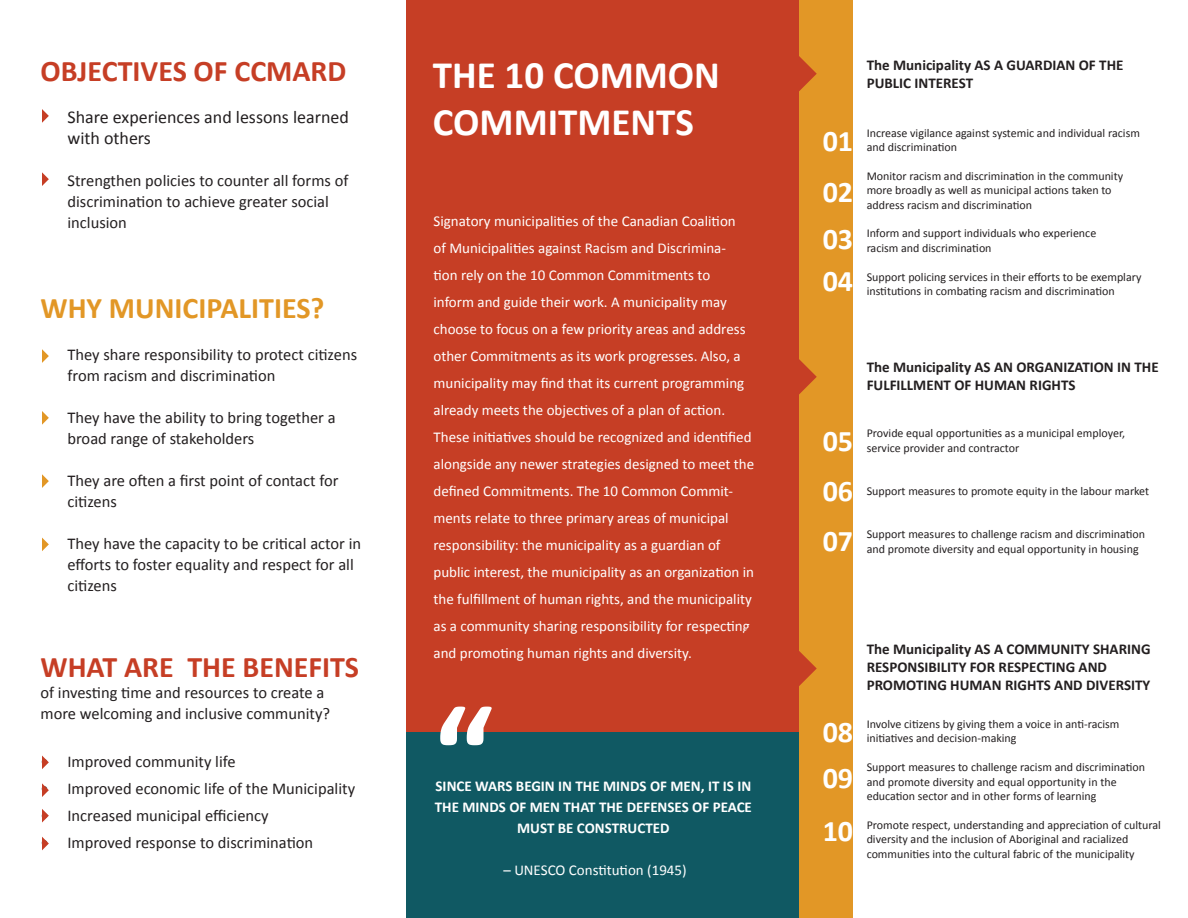
<style>
.page{position:relative;width:1188px;height:918px;background:#fff}
.page>*{position:absolute;margin:0;border:0;box-sizing:border-box;transform-origin:0 0}
.t1{font:700 138px "Calibri";color:#fff}
.t2{font:700 39px "Calibri";color:#fff}
.t3{font:700 30px "Calibri";color:#c63e25}
.t4{font:700 30px "Calibri";color:#fff}
.t5{font:700 30px "Calibri";color:#e29726}
.t6{font:18px/21px "Calibri";color:#231f20}
.t7{font:16.5px/21px "Calibri";color:#231f20}
.t8{font:15px/27px "Calibri";color:#fff}
.t9{font:700 15px/18px "Calibri";color:#231f20}
.t10{font:700 15px/21px "Calibri";color:#fff;text-align:center}
.t11{font:12px/14.4px "Calibri";color:#231f20}
</style>
<div class="page">
<div style="left:406px;top:0;width:394px;height:918px;background:#c63e25"></div>
<div style="left:800px;top:0;width:53px;height:918px;background:#e29726"></div>
<svg style="left:799px;top:323px;width:18px;height:108px"></svg>
<svg style="left:799px;top:19px;width:18px;height:109px"></svg>
<svg style="left:799px;top:614px;width:18px;height:108px"></svg>
<div style="left:406px;top:733px;width:393px;height:185px;background:#105963"></div>
<svg style="left:42px;top:109px;width:7px;height:14px"></svg>
<svg style="left:42px;top:172px;width:7px;height:14px"></svg>
<svg style="left:42px;top:349px;width:7px;height:14px"></svg>
<svg style="left:42px;top:411px;width:7px;height:14px"></svg>
<svg style="left:42px;top:474px;width:7px;height:14px"></svg>
<svg style="left:42px;top:538px;width:7px;height:13px"></svg>
<svg style="left:42px;top:756px;width:7px;height:13px"></svg>
<svg style="left:42px;top:783px;width:7px;height:14px"></svg>
<svg style="left:42px;top:809px;width:7px;height:14px"></svg>
<svg style="left:42px;top:837px;width:7px;height:13px"></svg>
<p class="t3" style="left:40px;top:52px;width:307px">OBJECTIVES OF CCMARD</p>
<p class="t6" style="left:68px;top:106px;width:283px">Share experiences and lessons learned with others</p>
<p class="t7" style="left:68px;top:170px;width:282px">Strengthen policies to counter all forms of</p>
<p class="t7" style="left:68px;top:191px;width:263px">discrimination to achieve greater social</p>
<p class="t7" style="left:68px;top:212px;width:61px">inclusion</p>
<p class="t5" style="left:40px;top:289px;width:285px">WHY MUNICIPALITIES?</p>
<p class="t7" style="left:68px;top:344px;width:291px">They share responsibility to protect citizens from racism and discrimination</p>
<p class="t7" style="left:68px;top:407px;width:270px">They have the ability to bring together a broad range of stakeholders</p>
<p class="t7" style="left:68px;top:470px;width:273px">They are often a first point of contact for</p>
<p class="t7" style="left:68px;top:491px;width:51px">citizens</p>
<p class="t7" style="left:68px;top:533px;width:295px">They have the capacity to be critical actor in efforts to foster equality and respect for all citizens</p>
<p class="t3" style="left:40px;top:648px;width:320px">WHAT ARE THE BENEFITS</p>
<p class="t7" style="left:40px;top:682px;width:291px">of investing time and resources to create a more welcoming and inclusive community?</p>
<p class="t7" style="left:40px;top:751px;width:197px">• Improved community life</p>
<p class="t7" style="left:40px;top:778px;width:316px">• Improved economic life of the Municipality</p>
<p class="t7" style="left:40px;top:805px;width:230px">• Increased municipal efficiency</p>
<p class="t7" style="left:40px;top:832px;width:274px">• Improved response to discrimination</p>
<p class="t2" style="left:433px;top:51px;width:289px">THE 10 COMMON</p>
<p class="t2" style="left:433px;top:97px;width:262px">COMMITMENTS</p>
<p class="t8" style="left:434px;top:208px;width:322px">Signatory municipalities of the Canadian Coalition<br>of Municipalities against Racism and Discrimina-<br>tion rely on the 10 Common Commitments to inform and guide their work. A municipality may choose to focus on a few priority areas and address other Commitments as its work progresses. Also, a municipality may find that its current programming already meets the objectives of a plan of action.<br>These initiatives should be recognized and identified alongside any newer strategies designed to meet the defined Commitments. The 10 Common Commit&shy;ments relate to three primary areas of municipal responsibility: the municipality as a guardian of public interest, the municipality as an organization in the fulfillment of human rights, and the municipality as a community sharing responsibility for respecting and promoting human rights and diversity.</p>
<p class="t1" style="left:434px;top:667px;width:62px">“</p>
<p class="t10" style="left:435px;top:776px;width:319px">SINCE WARS BEGIN IN THE MINDS OF MEN, IT IS IN<br>THE MINDS OF MEN THAT THE DEFENSES OF PEACE<br>MUST BE CONSTRUCTED</p>
<p class="t8" style="left:503px;top:857px;width:185px">– UNESCO Constitution (1945)</p>
<p class="t9" style="left:867px;top:56px;width:258px">The Municipality AS A GUARDIAN OF THE</p>
<p class="t9" style="left:867px;top:74px;width:108px">PUBLIC INTEREST</p>
<p class="t4" style="left:823px;top:121px;width:32px">01</p>
<p class="t4" style="left:823px;top:173px;width:32px">02</p>
<p class="t4" style="left:823px;top:219px;width:32px">03</p>
<p class="t4" style="left:823px;top:262px;width:32px">04</p>
<p class="t11" style="left:867px;top:126px;width:275px">Increase vigilance against systemic and individual racism and discrimination</p>
<p class="t11" style="left:867px;top:169px;width:258px">Monitor racism and discrimination in the community more broadly as well as municipal actions taken to</p>
<p class="t11" style="left:867px;top:198px;width:167px">address racism and discrimination</p>
<p class="t11" style="left:867px;top:226px;width:231px">Inform and support individuals who experience</p>
<p class="t11" style="left:867px;top:241px;width:126px">racism and discrimination</p>
<p class="t11" style="left:867px;top:270px;width:276px">Support policing services in their efforts to be exemplary institutions in combating racism and discrimination</p>
<p class="t9" style="left:867px;top:358px;width:294px">The Municipality AS AN ORGANIZATION IN THE<br>FULFILLMENT OF HUMAN RIGHTS</p>
<p class="t4" style="left:823px;top:422px;width:32px">05</p>
<p class="t4" style="left:823px;top:472px;width:32px">06</p>
<p class="t4" style="left:823px;top:521px;width:32px">07</p>
<p class="t11" style="left:867px;top:426px;width:260px">Provide equal opportunities as a municipal employer,</p>
<p class="t11" style="left:867px;top:441px;width:154px">service provider and contractor</p>
<p class="t11" style="left:867px;top:484px;width:284px">Support measures to promote equity in the labour market</p>
<p class="t11" style="left:867px;top:527px;width:280px">Support measures to challenge racism and discrimination and promote diversity and equal opportunity in housing</p>
<p class="t4" style="left:823px;top:712px;width:32px">08</p>
<p class="t4" style="left:823px;top:759px;width:32px">09</p>
<p class="t4" style="left:823px;top:812px;width:32px">10</p>
<p class="t9" style="left:867px;top:640px;width:285px">The Municipality AS A COMMUNITY SHARING<br>RESPONSIBILITY FOR RESPECTING AND</p>
<p class="t9" style="left:867px;top:676px;width:285px">PROMOTING HUMAN RIGHTS AND DIVERSITY</p>
<p class="t11" style="left:867px;top:717px;width:254px">Involve citizens by giving them a voice in anti-racism</p>
<p class="t11" style="left:867px;top:731px;width:151px">initiatives and decision-making</p>
<p class="t11" style="left:867px;top:760px;width:280px">Support measures to challenge racism and discrimination and promote diversity and equal opportunity in the</p>
<p class="t11" style="left:867px;top:789px;width:231px">education sector and in other forms of learning</p>
<p class="t11" style="left:867px;top:818px;width:296px">Promote respect, understanding and appreciation of cultural diversity and the inclusion of Aboriginal and racialized</p>
<p class="t11" style="left:867px;top:847px;width:270px">communities into the cultural fabric of the municipality</p>
</div>
